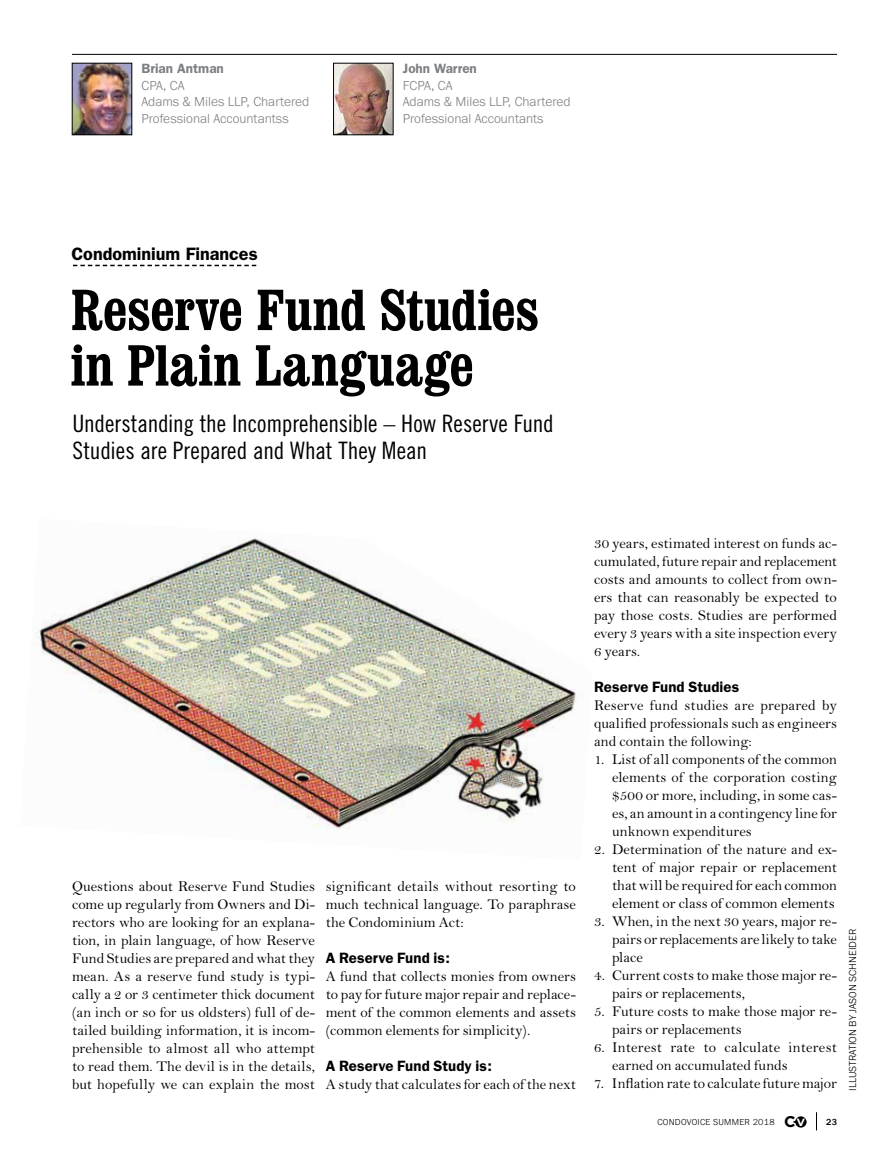
<style>
.page{position:relative;width:891px;height:1161px;background:#fff}
.page>*{position:absolute;margin:0;border:0;box-sizing:border-box;transform-origin:0 0}
.t1{font:700 condensed 57px/55.5px "Clarendon BT";color:#000}
.t2{font:24px/27px "Trade Gothic Cond Eighteen";letter-spacing:-.005em;color:#000}
.t3{font:600 18px "Franklin Gothic";color:#000}
.t4{font:15px/18px "Bell";color:#000;text-align:justify}
.t5{font:600 15px "Franklin Gothic";letter-spacing:.005em;color:#000}
.t6{font:300 13.5px/16.5px "Franklin Gothic URW";color:#7e8083}
.t7{font:600 13.5px "Franklin Gothic";color:#7e8083}
.t8{font:300 10.5px "Franklin Gothic URW";color:#000}
.t9{font:300 9px "Franklin Gothic URW";letter-spacing:.03em;color:#000}
.t10{font:500 9px "Franklin Gothic";color:#000}
.s1{font-family:"Gotham";font-weight:700;font-size:15.45px}
.s2{font-family:"Gotham";font-weight:700;font-size:10.65px;color:#fff}
</style>
<div class="page">
<svg style="left:793px;top:1116px;width:14px;height:12px"></svg>
<svg style="left:816px;top:1112px;width:1px;height:18px"></svg>
<img style="left:36px;top:538px;width:540px;height:291px">
<svg style="left:73px;top:265px;width:183px;height:1px"></svg>
<img style="left:74px;top:65px;width:56px;height:68px">
<div style="left:72px;top:63px;width:60px;height:72px;border:1px solid #000"></div>
<hr style="left:72px;top:54px;width:765px;height:1px;background:#000">
<hr style="left:0;top:1071px;width:1px;height:90px;background:#034a73">
<img style="left:335px;top:65px;width:56px;height:68px">
<div style="left:333px;top:63px;width:60px;height:72px;border:1px solid #000"></div>
<p class="t7" style="left:142px;top:61px;width:84px">Brian Antman</p>
<p class="t6" style="left:142px;top:77px;width:169px">CPA, CA<br>Adams &amp; Miles LLP, Chartered<br>Professional Accountantss</p>
<p class="t7" style="left:403px;top:61px;width:75px">John Warren</p>
<p class="t6" style="left:403px;top:77px;width:169px">FCPA, CA<br>Adams &amp; Miles LLP, Chartered<br>Professional Accountants</p>
<p class="t3" style="left:71px;top:243px;width:188px">Condominium Finances</p>
<h1 class="t1" style="left:71px;top:281px;width:470px">Reserve Fund Studies in Plain Language</h1>
<h2 class="t2" style="left:72px;top:410px;width:483px">Understanding the Incomprehensible – How Reserve Fund<br>Studies are Prepared and What They Mean</h2>
<p class="t4" style="left:72px;top:877px;width:245px">Questions about Reserve Fund Studies come up regularly from Owners and Di&shy;rectors who are looking for an explana&shy;tion, in plain language, of how Reserve Fund Studies are prepared and what they mean. As a reserve fund study is typi&shy;cally a 2 or 3 centimeter thick document (an inch or so for us oldsters) full of de&shy;tailed building information, it is incom&shy;prehensible to almost all who attempt to read them. The devil is in the details, but hopefully we can explain the most</p>
<p class="t4" style="left:326px;top:877px;width:252px">significant details without resorting to much technical language. To paraphrase the Condominium Act:</p>
<p class="t5" style="left:326px;top:949px;width:126px">A Reserve Fund is:</p>
<p class="t4" style="left:326px;top:967px;width:252px">A fund that collects monies from owners to pay for future major repair and replace&shy;ment of the common elements and assets (common elements for simplicity).</p>
<p class="t5" style="left:326px;top:1057px;width:168px">A Reserve Fund Study is:</p>
<p class="t4" style="left:326px;top:1075px;width:252px">A study that calculates for each of the next</p>
<p class="t4" style="left:594px;top:535px;width:245px">30 years, estimated interest on funds ac&shy;cumulated, future repair and replacement costs and amounts to collect from own&shy;ers that can reasonably be expected to pay those costs. Studies are performed every 3 years with a site inspection every 6 years.</p>
<p class="t5" style="left:594px;top:678px;width:147px">Reserve Fund Studies</p>
<p class="t4" style="left:594px;top:697px;width:244px">Reserve fund studies are prepared by qualified professionals such as engineers and contain the following:</p>
<p class="t4" style="left:612px;top:751px;width:227px;text-indent:-18px">1. List of all components of the common elements of the corporation costing $500 or more, including, in some cas&shy;es, an amount in a contingency line for unknown expenditures</p>
<p class="t4" style="left:612px;top:841px;width:227px;text-indent:-18px">2. Determination of the nature and ex&shy;tent of major repair or replacement that will be required for each common element or class of common elements</p>
<p class="t4" style="left:612px;top:913px;width:227px;text-indent:-18px">3. When, in the next 30 years, major re&shy;pairs or replacements are likely to take place</p>
<p class="t4" style="left:612px;top:967px;width:226px;text-indent:-18px">4. Current costs to make those major re&shy;pairs or replacements,</p>
<p class="t4" style="left:612px;top:1003px;width:226px;text-indent:-18px">5. Future costs to make those major re&shy;pairs or replacements</p>
<p class="t4" style="left:612px;top:1039px;width:226px;text-indent:-18px">6. Interest rate to calculate interest earned on accumulated funds</p>
<p class="t4" style="left:594px;top:1075px;width:244px">7. Inflation rate to calculate future major</p>
<p class="t9" style="left:657px;top:1116px;width:150px">CONDOVOICE SUMMER 2018 <span class="s1">C</span><span class="s2">V</span></p>
<p class="t10" style="left:826px;top:1116px;width:12px">23</p>
<p class="t8" style="left:846px;top:1091px;width:163px;rotate:-90deg">ILLUSTRATION BY JASON SCHNEIDER</p>
</div>
